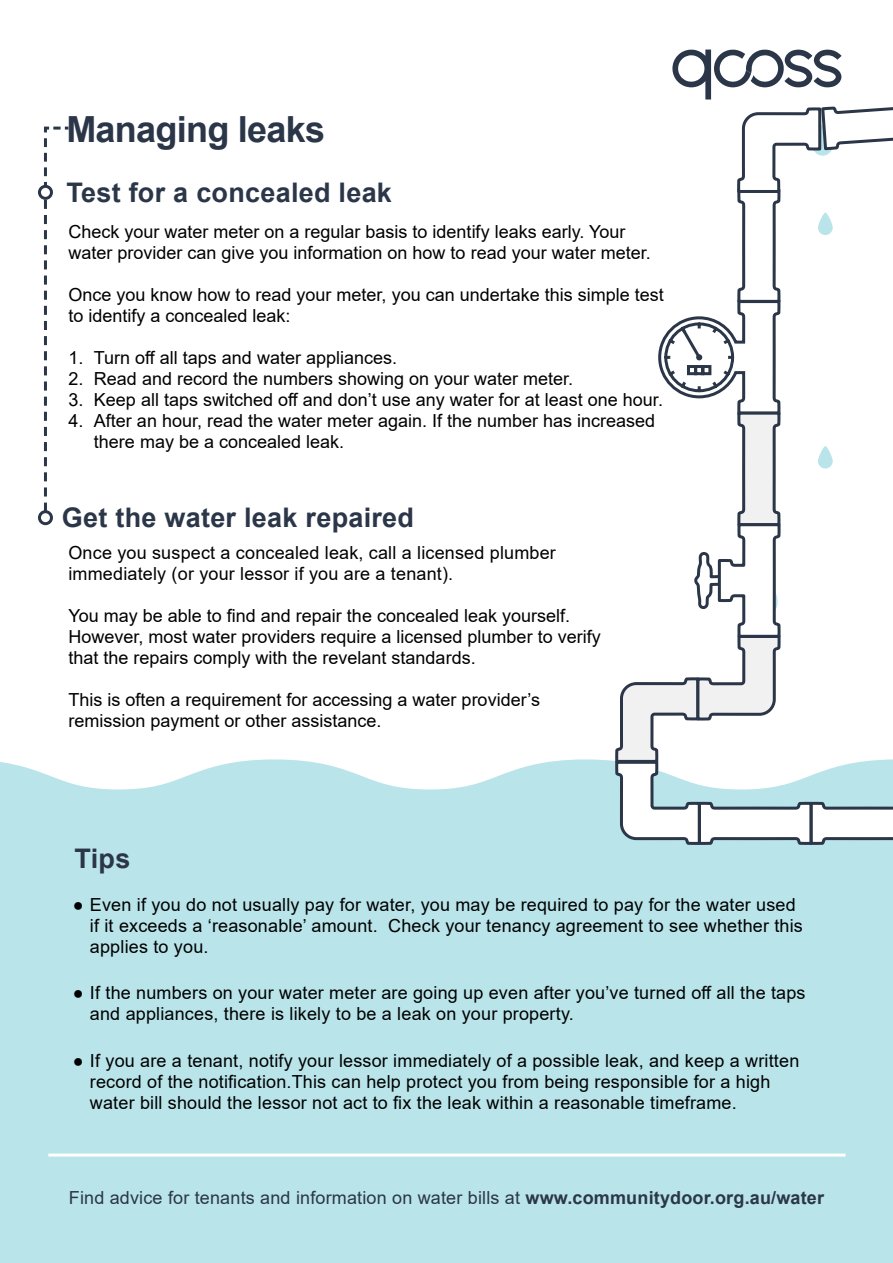
<style>
.page{position:relative;width:893px;height:1263px;background:#fff}
.page>*{position:absolute;margin:0;border:0;box-sizing:border-box;transform-origin:0 0}
.t1{font:700 36px "Arial";letter-spacing:-.02em;color:#2b3649}
.t2{font:700 27px "Arial";letter-spacing:.01em;color:#2b3649}
.t3{font:700 27px "Arial";color:#2b3648}
.t4{font:18px/21px "Arial";color:#000}
.t5{font:18px/21px "Arial";letter-spacing:.01em;color:#000101}
.t6{font:18px "Arial";letter-spacing:.01em;color:#2b3648}
.s1{font-weight:700}
</style>
<div class="page">
<div style="left:0;top:759px;width:893px;height:504px;background:#b9e4ea"></div>
<hr style="left:48px;top:1153px;width:797px;height:3px;background:#fff">
<svg style="left:42px;top:126px;width:27px;height:62px"></svg>
<div style="left:38px;top:185px;width:15px;height:15px;border:3px solid #2b3649;border-radius:50%"></div>
<svg style="left:44px;top:200px;width:3px;height:310px"></svg>
<div style="left:38px;top:510px;width:15px;height:15px;border:3px solid #2b3649;border-radius:50%"></div>
<svg style="left:614px;top:49px;width:279px;height:797px"></svg>
<svg style="left:818px;top:213px;width:15px;height:22px"></svg>
<svg style="left:818px;top:446px;width:15px;height:22px"></svg>
<h1 class="t1" style="left:66px;top:104px;width:260px">Managing leaks</h1>
<h2 class="t2" style="left:66px;top:174px;width:327px">Test for a concealed leak</h2>
<p class="t4" style="left:68px;top:221px;width:584px">Check your water meter on a regular basis to identify leaks early. Your water provider can give you information on how to read your water meter.</p>
<p class="t4" style="left:68px;top:284px;width:597px">Once you know how to read your meter, you can undertake this simple test to identify a concealed leak:</p>
<p class="t4" style="left:68px;top:347px;width:330px">1. Turn off all taps and water appliances.</p>
<p class="t4" style="left:68px;top:368px;width:506px">2. Read and record the numbers showing on your water meter.</p>
<p class="t4" style="left:68px;top:389px;width:596px">3. Keep all taps switched off and don’t use any water for at least one hour.</p>
<p class="t4" style="left:94px;top:410px;width:563px;text-indent:-26px">4. After an hour, read the water meter again. If the number has increased there may be a concealed leak.</p>
<h2 class="t2" style="left:62px;top:498px;width:354px">Get the water leak repaired</h2>
<p class="t5" style="left:68px;top:542px;width:489px">Once you suspect a concealed leak, call a licensed plumber immediately (or your lessor if you are a tenant).</p>
<p class="t4" style="left:68px;top:605px;width:534px">You may be able to find and repair the concealed leak yourself.<br>However, most water providers require a licensed plumber to verify that the repairs comply with the revelant standards.</p>
<p class="t4" style="left:68px;top:689px;width:473px">This is often a requirement for accessing a water provider’s remission payment or other assistance.</p>
<h2 class="t3" style="left:75px;top:840px;width:57px">Tips</h2>
<p class="t5" style="left:90px;top:894px;width:714px;text-indent:-17px">● Even if you do not usually pay for water, you may be required to pay for the water used if it exceeds a ‘reasonable’ amount. Check your tenancy agreement to see whether this applies to you.</p>
<p class="t5" style="left:90px;top:982px;width:717px;text-indent:-17px">● If the numbers on your water meter are going up even after you’ve turned off all the taps and appliances, there is likely to be a leak on your property.</p>
<p class="t5" style="left:90px;top:1050px;width:711px;text-indent:-17px">● If you are a tenant, notify your lessor immediately of a possible leak, and keep a written record of the notification.This can help protect you from being responsible for a high water bill should the lessor not act to fix the leak within a reasonable timeframe.</p>
<p class="t6" style="left:69px;top:1185px;width:757px">Find advice for tenants and information on water bills at <span class="s1">www.communitydoor.org.au/water</span></p>
</div>
